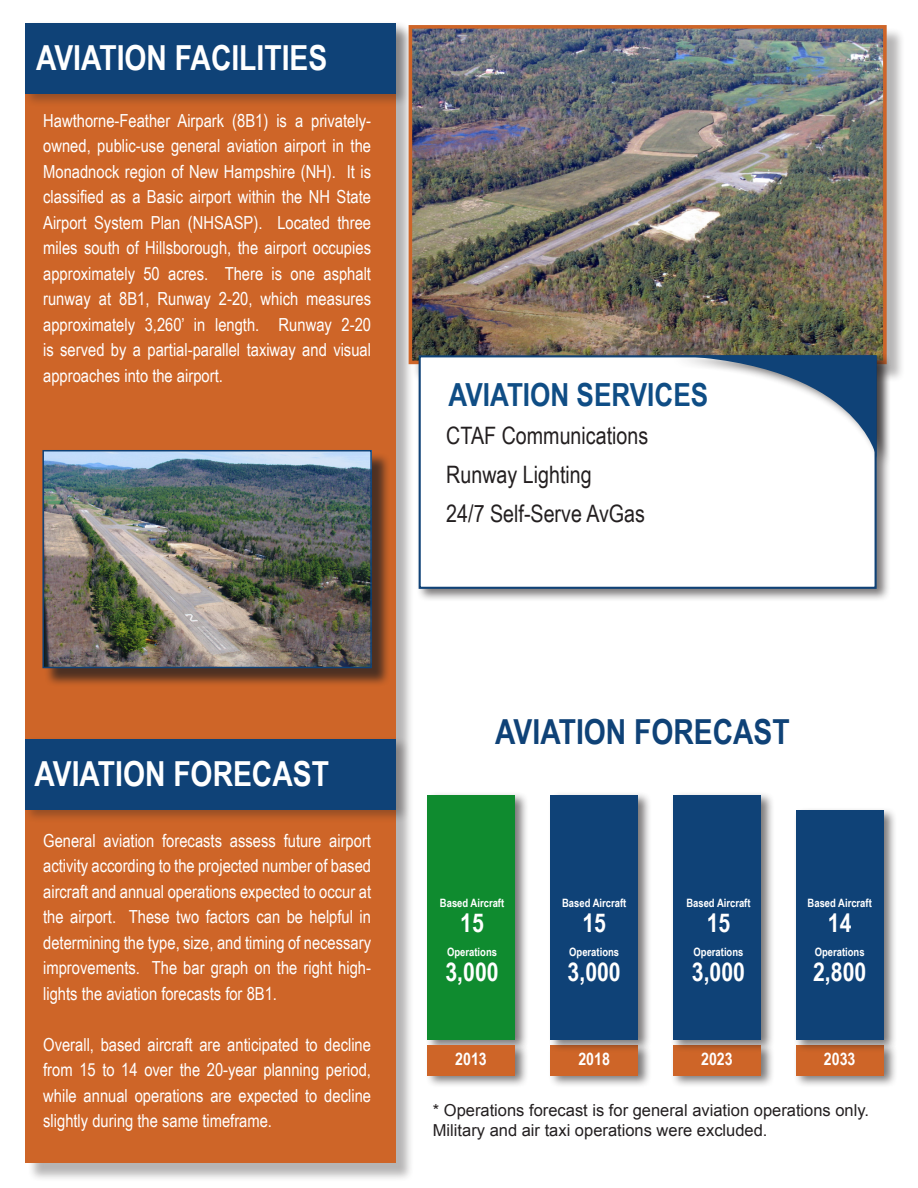
<style>
.page{position:relative;width:918px;height:1188px;background:#fff}
.page>*{position:absolute;margin:0;border:0;box-sizing:border-box;transform-origin:0 0}
.t1{font:700 34.5px "Arial Narrow";color:#fff}
.t2{font:700 34.5px "Arial Narrow";color:#0f4277}
.t3{font:700 31.8px "Arial Narrow";color:#0f4d85}
.t4{font:700 25.95px "Arial Narrow";color:#fff}
.t5{font:24px "Arial Narrow";color:#231f20}
.t6{font:18px/25.5px "Arial Narrow";color:#fff;text-align:justify}
.t7{font:700 17.25px "Arial Narrow";color:#fff}
.t8{font:16.5px/19.8px "Arial";color:#231f20}
.t9{font:700 11.55px "Arial Narrow";color:#fff}
</style>
<div class="page">
<div style="left:27px;top:26px;width:388px;height:1156px;background:#231f20;opacity:.33"></div>
<div style="left:25px;top:23px;width:371px;height:1140px;background:#ce6528"></div>
<div style="left:23px;top:20px;width:387px;height:87px;background:#231f20;opacity:.33"></div>
<div style="left:25px;top:23px;width:371px;height:71px;background:#0f4277"></div>
<div style="left:23px;top:736px;width:387px;height:87px;background:#231f20;opacity:.33"></div>
<div style="left:25px;top:740px;width:371px;height:70px;background:#0f4277"></div>
<div style="left:411px;top:27px;width:494px;height:356px;background:#231f20;opacity:.33"></div>
<img style="left:414px;top:30px;width:468px;height:329px">
<div style="left:409px;top:25px;width:478px;height:339px;border:4px solid #ce6528"></div>
<div style="left:416px;top:352px;width:475px;height:250px;background:#231f20;opacity:.6"></div>
<div style="left:419px;top:355px;width:458px;height:234px;background:#fff;border:2px solid #0f4277"></div>
<div style="left:671px;top:352px;width:220px;height:117px;background:#231f20;opacity:.6"></div>
<svg style="left:669px;top:355px;width:208px;height:103px"></svg>
<div style="left:425px;top:791px;width:104px;height:262px;background:#231f20;opacity:.6"></div>
<div style="left:427px;top:795px;width:88px;height:244px;background:#0f8b2f"></div>
<div style="left:425px;top:1042px;width:104px;height:47px;background:#231f20;opacity:.6"></div>
<div style="left:427px;top:1045px;width:88px;height:30px;background:#ce6528"></div>
<div style="left:548px;top:1042px;width:104px;height:47px;background:#231f20;opacity:.6"></div>
<div style="left:550px;top:1045px;width:88px;height:30px;background:#ce6528"></div>
<div style="left:670px;top:1042px;width:105px;height:47px;background:#231f20;opacity:.6"></div>
<div style="left:673px;top:1045px;width:88px;height:30px;background:#ce6528"></div>
<div style="left:793px;top:1042px;width:104px;height:47px;background:#231f20;opacity:.6"></div>
<div style="left:796px;top:1045px;width:88px;height:30px;background:#ce6528"></div>
<div style="left:548px;top:791px;width:104px;height:262px;background:#231f20;opacity:.6"></div>
<div style="left:550px;top:795px;width:88px;height:244px;background:#0f4277"></div>
<div style="left:670px;top:791px;width:105px;height:262px;background:#231f20;opacity:.6"></div>
<div style="left:673px;top:795px;width:88px;height:244px;background:#0f4277"></div>
<div style="left:793px;top:807px;width:105px;height:245px;background:#231f20;opacity:.6"></div>
<div style="left:796px;top:810px;width:88px;height:229px;background:#0f4277"></div>
<div style="left:45px;top:452px;width:345px;height:235px;background:#231f20;opacity:.75"></div>
<img style="left:45px;top:453px;width:324px;height:212px">
<div style="left:42px;top:450px;width:330px;height:218px;border:2px solid #0f4277"></div>
<p class="t1" style="left:36px;top:32px;width:293px">AVIATION FACILITIES</p>
<p class="t6" style="left:43px;top:107px;width:329px">Hawthorne-Feather Airpark (8B1) is a privately&shy;owned, public-use general aviation airport in the Monadnock region of New Hampshire (NH). It is classified as a Basic airport within the NH State Airport System Plan (NHSASP). Located three miles south of Hillsborough, the airport occupies approximately 50 acres. There is one asphalt runway at 8B1, Runway 2-20, which measures approximately 3,260’ in length. Runway 2-20 is served by a partial-parallel taxiway and visual approaches into the airport.</p>
<p class="t3" style="left:448px;top:371px;width:261px">AVIATION SERVICES</p>
<p class="t5" style="left:446px;top:418px;width:203px">CTAF Communications</p>
<p class="t5" style="left:446px;top:457px;width:147px">Runway Lighting</p>
<p class="t5" style="left:446px;top:496px;width:200px">24/7 Self-Serve AvGas</p>
<p class="t1" style="left:34px;top:748px;width:296px">AVIATION FORECAST</p>
<p class="t6" style="left:43px;top:827px;width:329px">General aviation forecasts assess future airport activity according to the projected number of based aircraft and annual operations expected to occur at the airport. These two factors can be helpful in determining the type, size, and timing of necessary improvements. The bar graph on the right high&shy;lights the aviation forecasts for 8B1.</p>
<p class="t6" style="left:43px;top:1031px;width:329px">Overall, based aircraft are anticipated to decline from 15 to 14 over the 20-year planning period, while annual operations are expected to decline slightly during the same timeframe.</p>
<p class="t2" style="left:495px;top:705px;width:296px">AVIATION FORECAST</p>
<p class="t9" style="left:440px;top:894px;width:66px">Based Aircraft</p>
<p class="t4" style="left:460px;top:903px;width:25px">15</p>
<p class="t9" style="left:447px;top:943px;width:51px">Operations</p>
<p class="t4" style="left:446px;top:952px;width:55px">3,000</p>
<p class="t9" style="left:562px;top:894px;width:66px">Based Aircraft</p>
<p class="t4" style="left:582px;top:903px;width:25px">15</p>
<p class="t9" style="left:569px;top:943px;width:51px">Operations</p>
<p class="t4" style="left:568px;top:952px;width:55px">3,000</p>
<p class="t9" style="left:686px;top:894px;width:66px">Based Aircraft</p>
<p class="t4" style="left:707px;top:903px;width:25px">15</p>
<p class="t9" style="left:694px;top:943px;width:51px">Operations</p>
<p class="t4" style="left:692px;top:952px;width:55px">3,000</p>
<p class="t9" style="left:808px;top:894px;width:66px">Based Aircraft</p>
<p class="t4" style="left:828px;top:903px;width:25px">14</p>
<p class="t9" style="left:815px;top:943px;width:51px">Operations</p>
<p class="t4" style="left:813px;top:952px;width:55px">2,800</p>
<p class="t7" style="left:455px;top:1046px;width:33px">2013</p>
<p class="t7" style="left:578px;top:1046px;width:33px">2018</p>
<p class="t7" style="left:701px;top:1046px;width:33px">2023</p>
<p class="t7" style="left:824px;top:1046px;width:33px">2033</p>
<p class="t8" style="left:433px;top:1101px;width:438px">* Operations forecast is for general aviation operations only.<br>Military and air taxi operations were excluded.</p>
</div>
